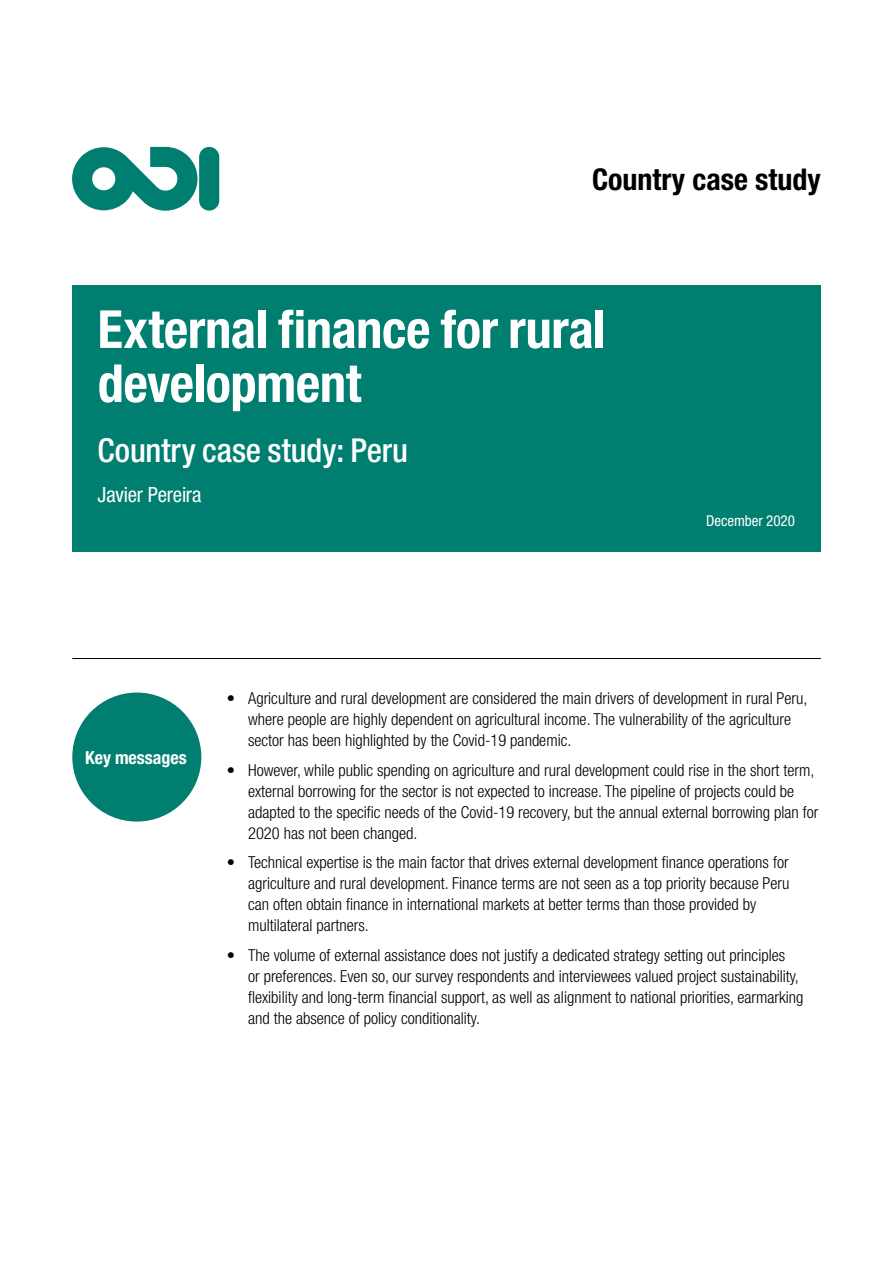
<style>
.page{position:relative;width:893px;height:1263px;background:#fff}
.page>*{position:absolute;margin:0;border:0;box-sizing:border-box;transform-origin:0 0}
.t1{font:700 condensed 52.5px/54px "Helvetica Neue LT Std";letter-spacing:-.005em;color:#fff}
.t2{font:500 condensed 33px "Helvetica Neue LT Std";color:#fff}
.t3{font:700 condensed 30px "Helvetica Neue LT Std";color:#000}
.t4{font:condensed 21px "Helvetica Neue LT Std";letter-spacing:-.01em;color:#fff}
.t5{font:700 condensed 18px "Helvetica Neue LT Std";color:#fff}
.t6{font:300 condensed 16.5px/21px "Helvetica Neue LT Std";color:#000}
.t7{font:condensed 15px "Helvetica Neue LT Std";color:#fff}
</style>
<div class="page">
<div style="left:72px;top:692px;width:129px;height:129px;background:#007f71;border-radius:50%"></div>
<svg style="left:72px;top:147px;width:126px;height:64px"></svg>
<div style="left:199px;top:147px;width:20px;height:64px;background:#007f71;border-radius:10px"></div>
<div style="left:72px;top:285px;width:748px;height:266px;background:#007f71"></div>
<hr style="left:72px;top:658px;width:749px;height:1px;background:#000">
<h3 class="t3" style="left:592px;top:161px;width:230px">Country case study</h3>
<h1 class="t1" style="left:98px;top:302px;width:510px">External finance for rural development</h1>
<h2 class="t2" style="left:98px;top:431px;width:312px">Country case study: Peru</h2>
<p class="t4" style="left:98px;top:482px;width:105px">Javier Pereira</p>
<p class="t7" style="left:706px;top:512px;width:90px">December 2020</p>
<p class="t5" style="left:85px;top:746px;width:103px">Key messages</p>
<p class="t6" style="left:248px;top:688px;width:561px;text-indent:-21px">• Agriculture and rural development are considered the main drivers of development in rural Peru, where people are highly dependent on agricultural income. The vulnerability of the agriculture sector has been highlighted by the Covid-19 pandemic.</p>
<p class="t6" style="left:248px;top:759px;width:572px;text-indent:-21px">• However, while public spending on agriculture and rural development could rise in the short term, external borrowing for the sector is not expected to increase. The pipeline of projects could be adapted to the specific needs of the Covid-19 recovery, but the annual external borrowing plan for 2020 has not been changed.</p>
<p class="t6" style="left:248px;top:852px;width:543px;text-indent:-21px">• Technical expertise is the main factor that drives external development finance operations for agriculture and rural development. Finance terms are not seen as a top priority because Peru can often obtain finance in international markets at better terms than those provided by multilateral partners.</p>
<p class="t6" style="left:248px;top:944px;width:557px;text-indent:-21px">• The volume of external assistance does not justify a dedicated strategy setting out principles<br>or preferences. Even so, our survey respondents and interviewees valued project sustainability, flexibility and long-term financial support, as well as alignment to national priorities, earmarking and the absence of policy conditionality.</p>
</div>
